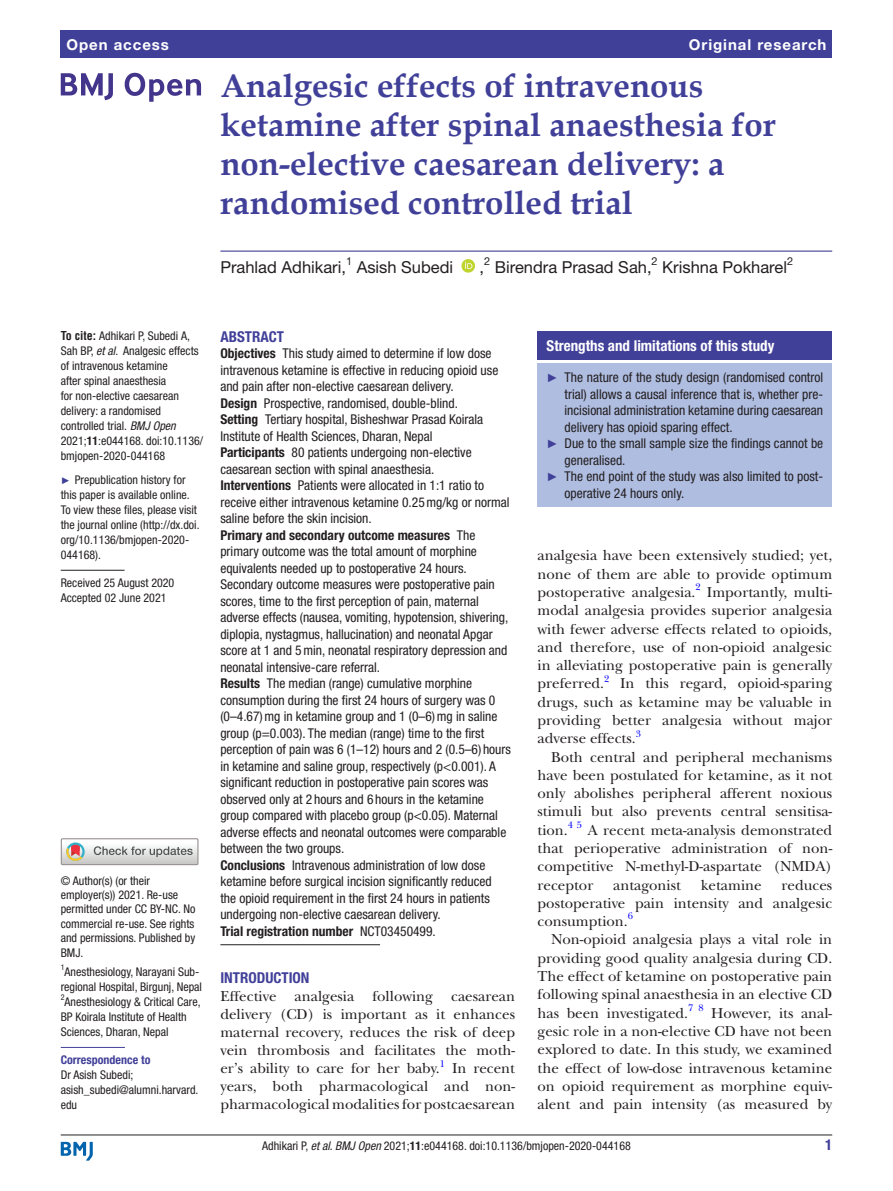
<style>
.page{position:relative;width:893px;height:1191px;background:#fff}
.page>*{position:absolute;margin:0;border:0;box-sizing:border-box;transform-origin:0 0}
.t1{font:700 33px/39px "Book Antiqua";color:#414099}
.t2{font:16.5px "Helvetica Neue LT Std";color:#231f20}
.t3{font:15px/18.3px "New Baskerville";color:#231f20;text-align:justify}
.t4{font:700 condensed 15px "Helvetica Neue LT Std";color:#fff}
.t5{font:700 15px "Helvetica Neue LT Std";letter-spacing:.065em;color:#fff}
.t6{font:700 condensed 15px "Helvetica Neue LT Std";color:#414099}
.t7{font:condensed 13.5px/16.5px "Helvetica Neue LT Std";color:#231f20}
.t8{font:condensed 12px/15px "Helvetica Neue LT Std";color:#231f20}
.t9{font:700 condensed 12px "Helvetica Neue LT Std";color:#414099}
.t10{font:10.95px "Helvetica Neue LT Std";color:#231f20}
.t11{font:9.9px "New Baskerville";color:#00f}
.t12{font:condensed 7.95px "Helvetica Neue LT Std";color:#231f20}
.s1{font-family:"Helvetica LT Std";font-weight:700}
.s2{font-style:italic}
.s3{font-weight:700}
.s4{font-family:"Arial";font-stretch:normal;font-size:9.75px;color:#414099}
.s5{font-family:"Arial";font-stretch:normal;font-size:12px;color:#414099}
</style>
<div class="page">
<hr style="left:61px;top:1134px;width:771px;height:1px;background:#231f20">
<svg style="left:61px;top:1141px;width:32px;height:19px"></svg>
<div style="left:61px;top:31px;width:771px;height:27px;background:#414099"></div>
<hr style="left:220px;top:250px;width:612px;height:2px;background:#414099">
<svg style="left:461px;top:259px;width:14px;height:14px"></svg>
<hr style="left:61px;top:570px;width:64px;height:1px;background:#231f20">
<hr style="left:61px;top:1047px;width:64px;height:1px;background:#414099">
<svg style="left:61px;top:73px;width:52px;height:27px"></svg>
<svg style="left:125px;top:73px;width:76px;height:29px"></svg>
<div style="left:61px;top:838px;width:138px;height:27px;border:1px solid #969090"></div>
<svg style="left:61px;top:838px;width:137px;height:26px"></svg>
<hr style="left:220px;top:944px;width:160px;height:1px;background:#231f20">
<div style="left:538px;top:331px;width:294px;height:29px;background:#414099"></div>
<div style="left:538px;top:364px;width:294px;height:143px;background:#afbde1"></div>
<p class="t5" style="left:66px;top:35px;width:104px">Open access</p>
<p class="t5" style="left:689px;top:35px;width:139px">Original research</p>
<h1 class="t1" style="left:220px;top:66px;width:557px">Analgesic effects of intravenous ketamine after spinal anaesthesia for non-elective caesarean delivery: a randomised controlled trial</h1>
<p class="t2" style="left:220px;top:257px;width:127px">Prahlad Adhikari,</p>
<p class="t10" style="left:346px;top:255px;width:8px">1</p>
<p class="t2" style="left:357px;top:257px;width:98px">Asish Subedi</p>
<p class="t10" style="left:484px;top:255px;width:8px">2</p>
<p class="t2" style="left:495px;top:257px;width:158px">Birendra Prasad Sah,</p>
<p class="t10" style="left:652px;top:255px;width:8px">2</p>
<p class="t2" style="left:662px;top:257px;width:126px">Krishna Pokharel</p>
<p class="t10" style="left:787px;top:255px;width:8px">2</p>
<p class="t2" style="left:480px;top:257px;width:6px">,</p>
<p class="t8" style="left:61px;top:328px;width:144px"><span class="s1">To cite:</span> Adhikari P, Subedi A,<br>Sah BP, <span class="s2">et al</span>. Analgesic effects of intravenous ketamine<br>after spinal anaesthesia<br>for non-elective caesarean delivery: a randomised controlled trial. <span class="s2">BMJ Open<br></span>2021;<span class="s3">11</span>:e044168. doi:10.1136/ bmjopen-2020-044168</p>
<p class="t8" style="left:61px;top:472px;width:140px"><span class="s4">►</span> Prepublication history for this paper is available online.<br>To view these files, please visit the journal online (http://dx.doi. org/10.1136/bmjopen-2020-<br>044168).</p>
<p class="t8" style="left:61px;top:575px;width:115px">Received 25 August 2020<br>Accepted 02 June 2021</p>
<p class="t8" style="left:61px;top:873px;width:136px;line-height:14.4px">© Author(s) (or their employer(s)) 2021. Re-use permitted under CC BY-NC. No commercial re-use. See rights and permissions. Published by<br>BMJ.</p>
<p class="t12" style="left:61px;top:963px;width:5px">1</p>
<p class="t8" style="left:61px;top:964px;width:143px;text-indent:4px">Anesthesiology, Narayani Sub&shy;regional Hospital, Birgunj, Nepal<br><sup>2</sup>Anesthesiology &amp; Critical Care,<br>BP Koirala Institute of Health<br>Sciences, Dharan, Nepal</p>
<p class="t9" style="left:61px;top:1052px;width:91px">Correspondence to</p>
<p class="t8" style="left:61px;top:1067px;width:139px">Dr Asish Subedi; asish_subedi@alumni.harvard. edu</p>
<p class="t6" style="left:220px;top:327px;width:65px">ABSTRACT</p>
<p class="t7" style="left:220px;top:345px;width:292px"><span class="s3">Objectives</span> This study aimed to determine if low dose intravenous ketamine is effective in reducing opioid use and pain after non-elective caesarean delivery.<br><span class="s3">Design</span> Prospective, randomised, double-blind.<br><span class="s3">Setting</span> Tertiary hospital, Bisheshwar Prasad Koirala Institute of Health Sciences, Dharan, Nepal<br><span class="s3">Participants</span> 80 patients undergoing non-elective caesarean section with spinal anaesthesia.<br><span class="s3">Interventions</span> Patients were allocated in 1:1 ratio to receive either intravenous ketamine 0.25mg/kg or normal saline before the skin incision.<br><span class="s3">Primary and secondary outcome measures</span> The primary outcome was the total amount of morphine equivalents needed up to postoperative 24 hours.<br>Secondary outcome measures were postoperative pain scores, time to the first perception of pain, maternal adverse effects (nausea, vomiting, hypotension, shivering, diplopia, nystagmus, hallucination) and neonatal Apgar score at 1 and 5min, neonatal respiratory depression and neonatal intensive-care referral.<br><span class="s3">Results</span> The median (range) cumulative morphine consumption during the first 24 hours of surgery was 0 (0–4.67)mg in ketamine group and 1 (0–6)mg in saline group (p=0.003). The median (range) time to the first perception of pain was 6 (1–12) hours and 2 (0.5–6) hours in ketamine and saline group, respectively (p&lt;0.001). A significant reduction in postoperative pain scores was observed only at 2 hours and 6 hours in the ketamine group compared with placebo group (p&lt;0.05). Maternal adverse effects and neonatal outcomes were comparable between the two groups.<br><span class="s3">Conclusions</span> Intravenous administration of low dose ketamine before surgical incision significantly reduced<br>the opioid requirement in the first 24 hours in patients undergoing non-elective caesarean delivery.<br><span class="s3">Trial registration number</span> NCT03450499.</p>
<p class="t6" style="left:220px;top:969px;width:91px">INTRODUCTION</p>
<p class="t3" style="left:220px;top:987px;width:296px">Effective analgesia following caesarean delivery (CD) is important as it enhances maternal recovery, reduces the risk of deep vein thrombosis and facilitates the moth&shy;er’s ability to care for her baby.</p>
<p class="t11" style="left:440px;top:1057px;width:7px">1</p>
<p class="t3" style="left:220px;top:1059px;width:296px;text-indent:232px">In recent years, both pharmacological and non&shy;pharmacological modalities for postcaesarean</p>
<p class="t4" style="left:547px;top:336px;width:229px">Strengths and limitations of this study</p>
<p class="t7" style="left:547px;top:369px;width:278px"><span class="s5">►</span> The nature of the study design (randomised control</p>
<p class="t7" style="left:565px;top:386px;width:260px">trial) allows a causal inference that is, whether pre-</p>
<p class="t7" style="left:565px;top:402px;width:260px">incisional administration ketamine during caesarean</p>
<p class="t7" style="left:565px;top:419px;width:170px">delivery has opioid sparing effect.</p>
<p class="t7" style="left:547px;top:435px;width:278px"><span class="s5">►</span> Due to the small sample size the findings cannot be</p>
<p class="t7" style="left:565px;top:452px;width:62px">generalised.</p>
<p class="t7" style="left:547px;top:468px;width:278px"><span class="s5">►</span> The end point of the study was also limited to post-</p>
<p class="t7" style="left:565px;top:485px;width:121px">operative 24 hours only.</p>
<p class="t3" style="left:538px;top:546px;width:296px">analgesia have been extensively studied; yet, none of them are able to provide optimum postoperative analgesia.<sup>2</sup> Importantly, multi&shy;modal analgesia provides superior analgesia with fewer adverse effects related to opioids, and therefore, use of non-opioid analgesic in alleviating postoperative pain is generally preferred.</p>
<p class="t11" style="left:604px;top:672px;width:7px">2</p>
<p class="t3" style="left:538px;top:674px;width:296px;text-indent:83px">In this regard, opioid-sparing drugs, such as ketamine may be valuable in providing better analgesia without major adverse effects.</p>
<p class="t11" style="left:636px;top:727px;width:7px">3</p>
<p class="t3" style="left:538px;top:747px;width:296px;text-indent:14px">Both central and peripheral mechanisms have been postulated for ketamine, as it not only abolishes peripheral afferent noxious stimuli but also prevents central sensitisa&shy;tion.</p>
<p class="t11" style="left:568px;top:819px;width:16px">4 5</p>
<p class="t3" style="left:538px;top:821px;width:296px;text-indent:50px">A recent meta-analysis demonstrated that perioperative administration of non&shy;competitive N-methyl-D-aspartate (NMDA) receptor</p>
<p class="t3" style="left:538px;top:875px;width:296px;text-indent:244px">reduces postoperative pain intensity and analgesic consumption.</p>
<p class="t3" style="left:613px;top:875px;width:69px">antagonist</p>
<p class="t3" style="left:701px;top:875px;width:62px">ketamine</p>
<p class="t11" style="left:628px;top:910px;width:7px">6</p>
<p class="t3" style="left:538px;top:930px;width:296px;text-indent:14px">Non-opioid analgesia plays a vital role in providing good quality analgesia during CD.<br>The effect of ketamine on postoperative pain following spinal anaesthesia in an elective CD has been investigated.<sup>7</sup> <sup>8</sup></p>
<p class="t3" style="left:538px;top:1003px;width:296px;text-indent:174px">However, its anal&shy;gesic role in a non-elective CD have not been explored to date. In this study, we examined the effect of low-dose intravenous ketamine on opioid requirement as morphine equiv&shy;alent and pain intensity (as measured by</p>
<p class="t8" style="left:262px;top:1137px;width:370px">Adhikari P, <span class="s2">et al</span>. <span class="s2">BMJ Open</span> 2021;<span class="s3">11</span>:e044168. doi:10.1136/bmjopen-2020-044168</p>
<p class="t6" style="left:825px;top:1135px;width:9px">1</p>
</div>
